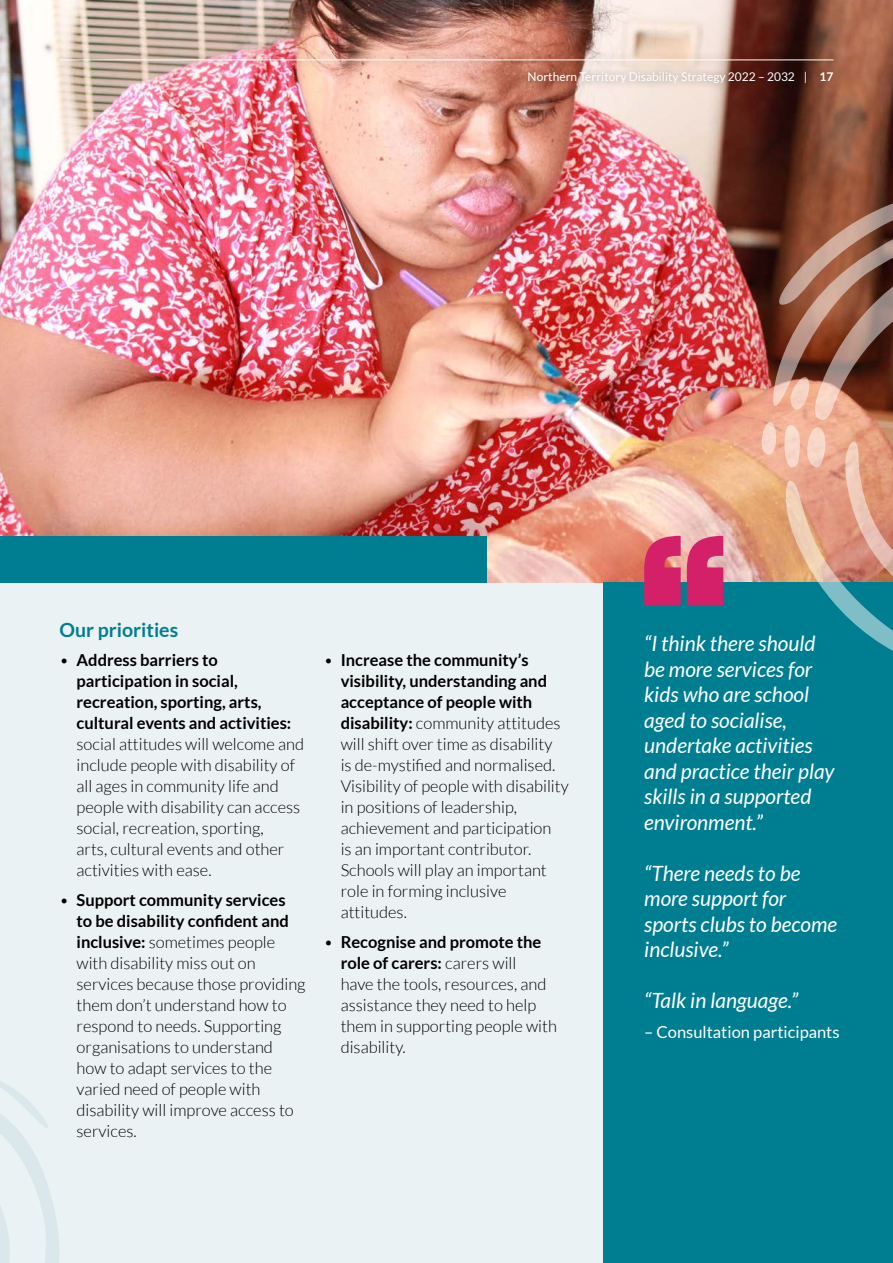
<style>
.page{position:relative;width:893px;height:1263px;background:#fff}
.page>*{position:absolute;margin:0;border:0;box-sizing:border-box;transform-origin:0 0}
.t1{font:italic 21px/25.5px "Lato";color:#fff}
.t2{font:700 19.5px "Lato";color:#007e91}
.t3{font:300 16.5px/21px "Lato";color:#000}
.t4{font:700 16.5px/21px "Lato";color:#000}
.t5{font:16.5px "Lato";color:#fff}
.t6{font:12px "Lato";color:#fff}
.s1{font-weight:700}
.s2{font-weight:300}
</style>
<div class="page">
<div style="left:0;top:583px;width:893px;height:680px;background:#ebf2f3"></div>
<img style="left:0;top:0;width:893px;height:583px">
<div style="left:0;top:536px;width:487px;height:47px;background:#007e91"></div>
<div style="left:604px;top:583px;width:289px;height:680px;background:#007e91"></div>
<svg style="left:760px;top:189px;width:133px;height:462px"></svg>
<svg style="left:0;top:1081px;width:59px;height:182px"></svg>
<svg style="left:644px;top:536px;width:79px;height:70px"></svg>
<div style="left:52px;top:51px;width:789px;height:18px;background:#000;opacity:.5"></div>
<hr style="left:60px;top:60px;width:773px;height:1px;background:#fff">
<div style="left:519px;top:63px;width:322px;height:29px;background:#000;opacity:.5"></div>
<p class="t6" style="left:528px;top:70px;width:307px">Northern Territory Disability Strategy 2022 – 2032 | <span class="s1">17</span></p>
<p class="t2" style="left:60px;top:618px;width:120px">Our priorities</p>
<p class="t4" style="left:77px;top:649px;width:216px;text-indent:-17px"><span class="s2">•</span> Address barriers to participation in social, recreation, sporting, arts, cultural events and activities:</p>
<p class="t3" style="left:77px;top:734px;width:229px">social attitudes will welcome and include people with disability of all ages in community life and people with disability can access social, recreation, sporting,<br>arts, cultural events and other activities with ease.</p>
<p class="t3" style="left:77px;top:889px;width:231px;text-indent:-17px">• <span class="s1">Support community services<br>to be disability confident and inclusive:</span> sometimes people with disability miss out on services because those providing them don’t understand how to respond to needs. Supporting organisations to understand how to adapt services to the varied need of people with disability will improve access to services.</p>
<p class="t3" style="left:341px;top:650px;width:230px;text-indent:-17px">• <span class="s1">Increase the community’s visibility, understanding and acceptance of people with disability:</span> community attitudes will shift over time as disability<br>is de-mystified and normalised.<br>Visibility of people with disability in positions of leadership, achievement and participation<br>is an important contributor.<br>Schools will play an important role in forming inclusive attitudes.</p>
<p class="t3" style="left:341px;top:931px;width:218px;text-indent:-17px">• <span class="s1">Recognise and promote the role of carers:</span> carers will<br>have the tools, resources, and assistance they need to help them in supporting people with disability.</p>
<p class="t1" style="left:644px;top:631px;width:192px">“I think there should be more services for kids who are school aged to socialise, undertake activities and practice their play skills in a supported environment.”</p>
<p class="t1" style="left:644px;top:861px;width:194px">“There needs to be more support for sports clubs to become inclusive.”</p>
<p class="t1" style="left:644px;top:988px;width:156px">“Talk in language.”</p>
<p class="t5" style="left:644px;top:1023px;width:197px">– Consultation participants</p>
</div>
